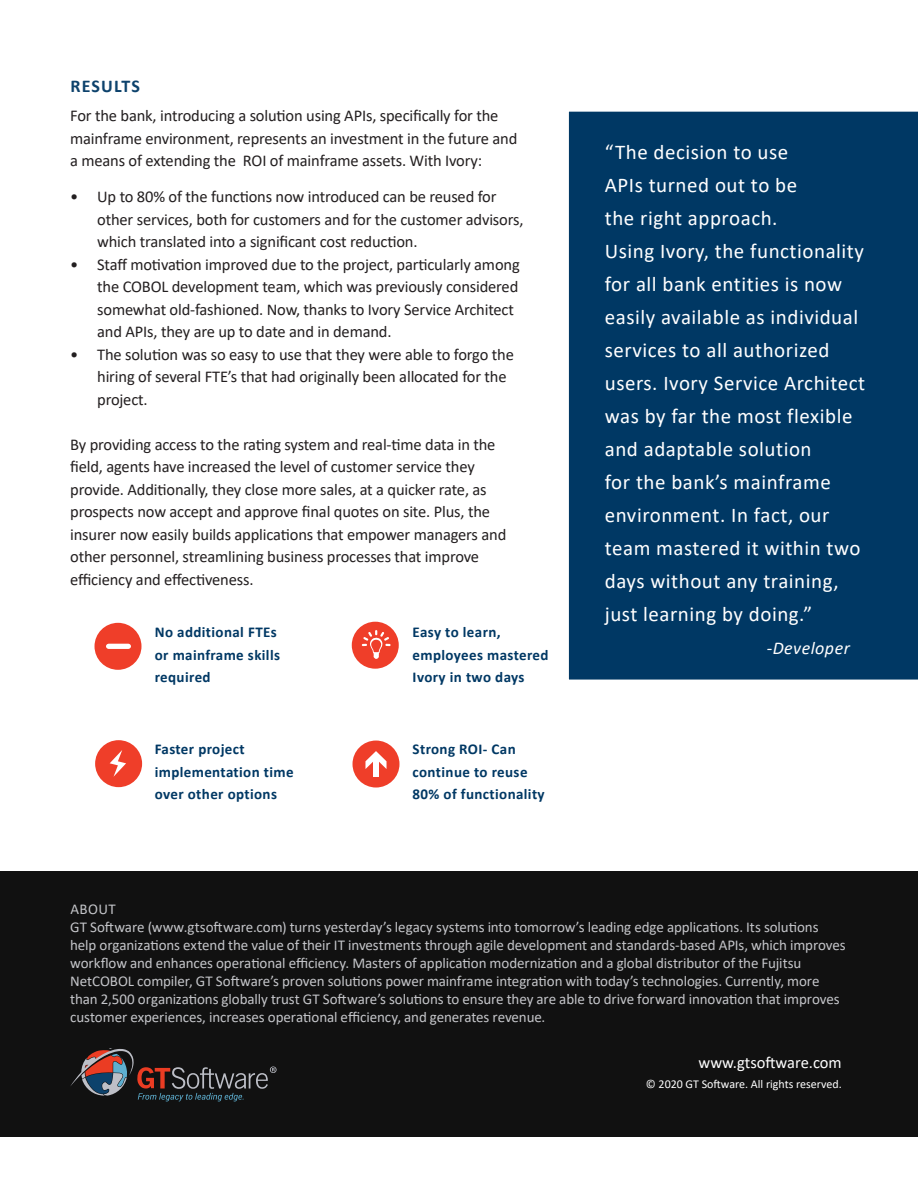
<style>
.page{position:relative;width:918px;height:1188px;background:#fff}
.page>*{position:absolute;margin:0;border:0;box-sizing:border-box;transform-origin:0 0}
.t1{font:21px/33px "Calibri";letter-spacing:.025em;color:#fff}
.t2{font:italic 18px "Calibri";letter-spacing:.025em;color:#fff}
.Subhead{font:700 18px "Calibri";letter-spacing:.06em;color:#0d426c}
.t3{font:16.5px/22.5px "Calibri";letter-spacing:-.01em;color:#231f20}
.t4{font:16.5px "Calibri";color:#fff}
.Subhead-2{font:15px/18px "Calibri";letter-spacing:-.005em;color:#c4c5c9}
.t5{font:700 15px/22.5px "Calibri";letter-spacing:.025em;color:#003864}
.t6{font:12px "Calibri";color:#fff}
</style>
<div class="page">
<div style="left:0;top:872px;width:918px;height:265px;background:#111"></div>
<svg style="left:70px;top:1049px;width:207px;height:52px"></svg>
<div style="left:568px;top:111px;width:350px;height:569px;background:#003864"></div>
<div style="left:95px;top:740px;width:47px;height:47px;background:#ef3e29;border-radius:50%"></div>
<svg style="left:110px;top:750px;width:16px;height:27px"></svg>
<div style="left:352px;top:622px;width:47px;height:47px;background:#ef3e29;border-radius:50%"></div>
<svg style="left:362px;top:630px;width:29px;height:29px"></svg>
<div style="left:95px;top:623px;width:46px;height:47px;background:#ef3e29;border-radius:50%"></div>
<div style="left:106px;top:644px;width:25px;height:5px;background:#fff;border-radius:3px"></div>
<div style="left:353px;top:741px;width:46px;height:47px;background:#ef3e29;border-radius:50%"></div>
<svg style="left:365px;top:751px;width:22px;height:18px"></svg>
<div style="left:373px;top:756px;width:6px;height:21px;background:#fff"></div>
<p class="Subhead" style="left:71px;top:73px;width:71px">RESULTS</p>
<p class="t3" style="left:70px;top:104px;width:449px">For the bank, introducing a solution using APIs, specifically for the mainframe environment, represents an investment in the future and a means of extending the ROI of mainframe assets. With Ivory:</p>
<p class="t3" style="left:97px;top:185px;width:428px;text-indent:-27px">• Up to 80% of the functions now introduced can be reused for other services, both for customers and for the customer advisors, which translated into a significant cost reduction.</p>
<p class="t3" style="left:97px;top:253px;width:424px;text-indent:-27px">• Staff motivation improved due to the project, particularly among the COBOL development team, which was previously considered somewhat old-fashioned. Now, thanks to Ivory Service Architect and APIs, they are up to date and in demand.</p>
<p class="t3" style="left:97px;top:343px;width:418px;text-indent:-27px">• The solution was so easy to use that they were able to forgo the hiring of several FTE’s that had originally been allocated for the project.</p>
<p class="t3" style="left:70px;top:433px;width:438px">By providing access to the rating system and real-time data in the field, agents have increased the level of customer service they provide. Additionally, they close more sales, at a quicker rate, as prospects now accept and approve final quotes on site. Plus, the insurer now easily builds applications that empower managers and other personnel, streamlining business processes that improve efficiency and effectiveness.</p>
<p class="t5" style="left:155px;top:621px;width:127px">No additional FTEs or mainframe skills required</p>
<p class="t5" style="left:155px;top:738px;width:140px">Faster project implementation time over other options</p>
<p class="t5" style="left:413px;top:621px;width:137px">Easy to learn, employees mastered<br>Ivory in two days</p>
<p class="t5" style="left:413px;top:738px;width:134px">Strong ROI- Can continue to reuse<br>80% of functionality</p>
<p class="t1" style="left:605px;top:135px;width:185px">“The decision to use</p>
<p class="t1" style="left:605px;top:168px;width:194px">APIs turned out to be</p>
<p class="t1" style="left:605px;top:201px;width:174px">the right approach.</p>
<p class="t1" style="left:605px;top:234px;width:262px">Using Ivory, the functionality for all bank entities is now easily available as individual services to all authorized users. Ivory Service Architect was by far the most flexible and adaptable solution<br>for the bank’s mainframe environment. In fact, our team mastered it within two days without any training, just learning by doing.”</p>
<p class="t2" style="left:767px;top:635px;width:85px">-Developer</p>
<p class="Subhead-2" style="left:70px;top:899px;width:47px">ABOUT</p>
<p class="Subhead-2" style="left:70px;top:917px;width:777px">GT Software (www.gtsoftware.com) turns yesterday’s legacy systems into tomorrow’s leading edge applications. Its solutions help organizations extend the value of their IT investments through agile development and standards-based APIs, which improves workflow and enhances operational efficiency. Masters of application modernization and a global distributor of the Fujitsu NetCOBOL compiler, GT Software’s proven solutions power mainframe integration with today’s technologies. Currently, more than 2,500 organizations globally trust GT Software’s solutions to ensure they are able to drive forward innovation that improves customer experiences, increases operational efficiency, and generates revenue.</p>
<p class="t4" style="left:698px;top:1051px;width:145px">www.gtsoftware.com</p>
<p class="t6" style="left:646px;top:1076px;width:197px">© 2020 GT Software. All rights reserved.</p>
</div>
